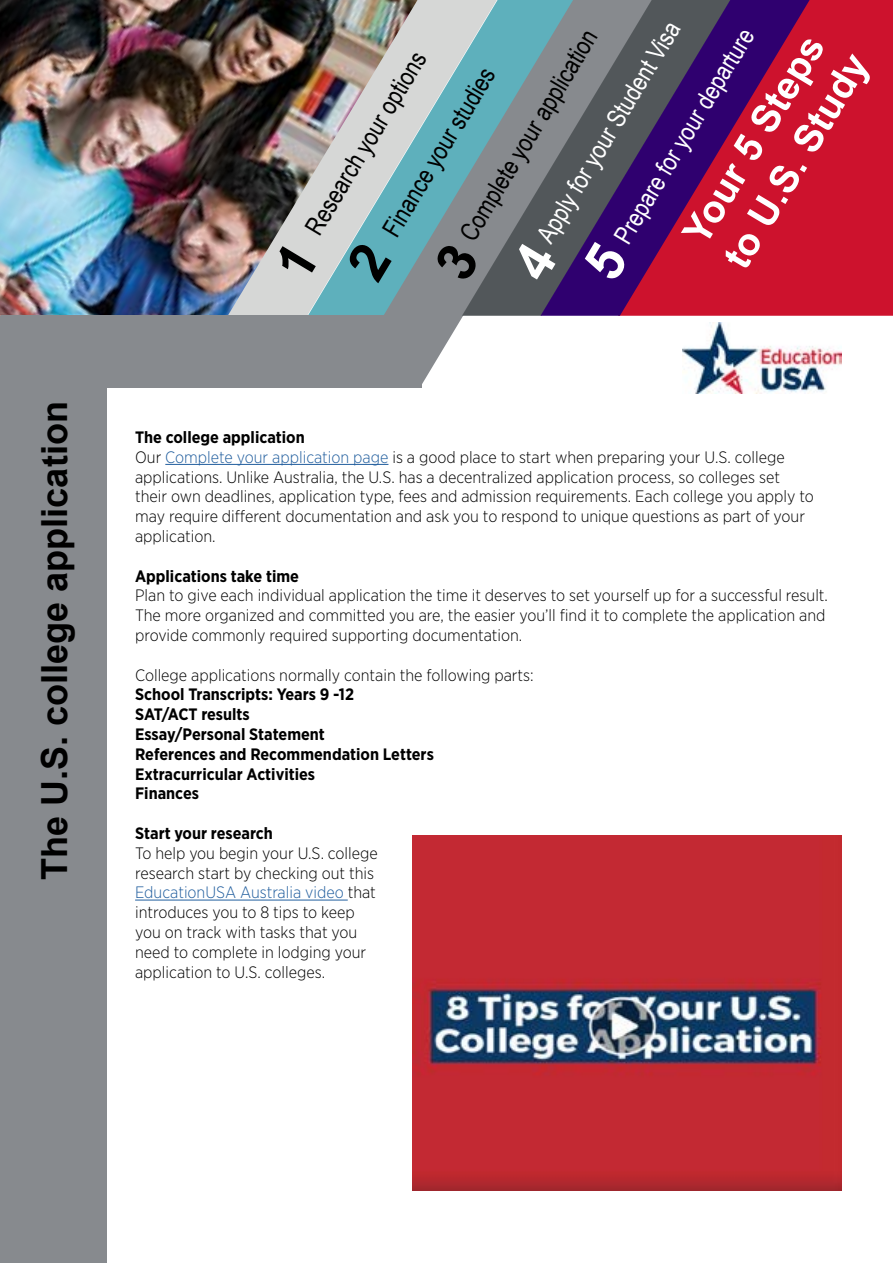
<style>
.page{position:relative;width:893px;height:1263px;background:#fff}
.page>*{position:absolute;margin:0;border:0;box-sizing:border-box;transform-origin:0 0}
.t1{font:700 39px "Arial";color:#fff}
.t2{font:700 36px "Arial";color:#000}
.t3{font:25.5px "Arial Narrow";color:#000}
.t4{font:25.5px "Arial Narrow";color:#fff}
.t5{font:300 16.5px/19.8px "Gotham Narrow";color:#000}
.t6{font:700 16.5px/19.8px "Gotham Narrow";color:#000}
.s1{font-weight:700}
.s2{color:#215e9e}
</style>
<div class="page">
<div style="left:814px;top:0;width:79px;height:316px;background:#cd122d"></div>
<img style="left:0;top:0;width:228px;height:316px">
<img style="left:228px;top:0;width:80px;height:315px">
<img style="left:308px;top:0;width:75px;height:315px">
<svg style="left:383px;top:0;width:79px;height:241px;background:#9abec2"></svg>
<svg style="left:462px;top:0;width:78px;height:316px;background:#72949a"></svg>
<svg style="left:540px;top:0;width:274px;height:316px;background:#7c2c56"></svg>
<div style="left:1px;top:315px;width:421px;height:72px;background:#878a8e"></div>
<img style="left:682px;top:322px;width:159px;height:71px">
<div style="left:1px;top:316px;width:106px;height:947px;background:#878a8e"></div>
<hr style="left:165px;top:464px;width:223px;height:1px;background:#215e9e">
<hr style="left:135px;top:900px;width:213px;height:1px;background:#215e9e">
<img style="left:412px;top:836px;width:429px;height:355px">
<svg style="left:274px;top:246px;width:42px;height:35px"></svg>
<svg style="left:345px;top:241px;width:135px;height:143px"></svg>
<div style="left:510px;top:240px;width:48px;height:43px;background:#52575a"></div>
<div style="left:582px;top:240px;width:47px;height:43px;background:#2f006f"></div>
<h2 class="t2" style="left:30px;top:880px;width:480px;rotate:-90deg">The U.S. college application</h2>
<h3 class="t4" style="left:528px;top:230px;width:255px;rotate:-59deg">Apply for your Student Visa</h3>
<h3 class="t4" style="left:605px;top:232px;width:248px;rotate:-59deg">Prepare for your departure</h3>
<h3 class="t3" style="left:450px;top:229px;width:243px;rotate:-59deg">Complete your application</h3>
<h1 class="t1" style="left:671px;top:227px;width:237px;rotate:-59deg">Your 5 Steps</h1>
<h3 class="t3" style="left:296px;top:223px;width:211px;rotate:-59deg">Research your options</h3>
<h1 class="t1" style="left:711px;top:251px;width:244px;rotate:-59deg">to U.S. Study</h1>
<h3 class="t3" style="left:373px;top:225px;width:194px;rotate:-59deg">Finance your studies</h3>
<p class="t5" style="left:135px;top:427px;width:680px"><span class="s1">The college application<br></span>Our <span class="s2">Complete your application page</span> is a good place to start when preparing your U.S. college applications. Unlike Australia, the U.S. has a decentralized application process, so colleges set their own deadlines, application type, fees and admission requirements. Each college you apply to may require different documentation and ask you to respond to unique questions as part of your application.</p>
<p class="t6" style="left:135px;top:566px;width:165px">Applications take time</p>
<p class="t5" style="left:135px;top:585px;width:694px">Plan to give each individual application the time it deserves to set yourself up for a successful result.<br>The more organized and committed you are, the easier you’ll find it to complete the application and provide commonly required supporting documentation.</p>
<p class="t5" style="left:135px;top:664px;width:400px">College applications normally contain the following parts:</p>
<p class="t6" style="left:135px;top:684px;width:300px">School Transcripts: Years 9 -12<br>SAT/ACT results<br>Essay/Personal Statement<br>References and Recommendation Letters<br>Extracurricular Activities<br>Finances</p>
<p class="t6" style="left:135px;top:823px;width:139px">Start your research</p>
<p class="t5" style="left:135px;top:843px;width:244px">To help you begin your U.S. college research start by checking out this<br><span class="s2">EducationUSA Australia video</span> that introduces you to 8 tips to keep you on track with tasks that you need to complete in lodging your application to U.S. colleges.</p>
</div>
